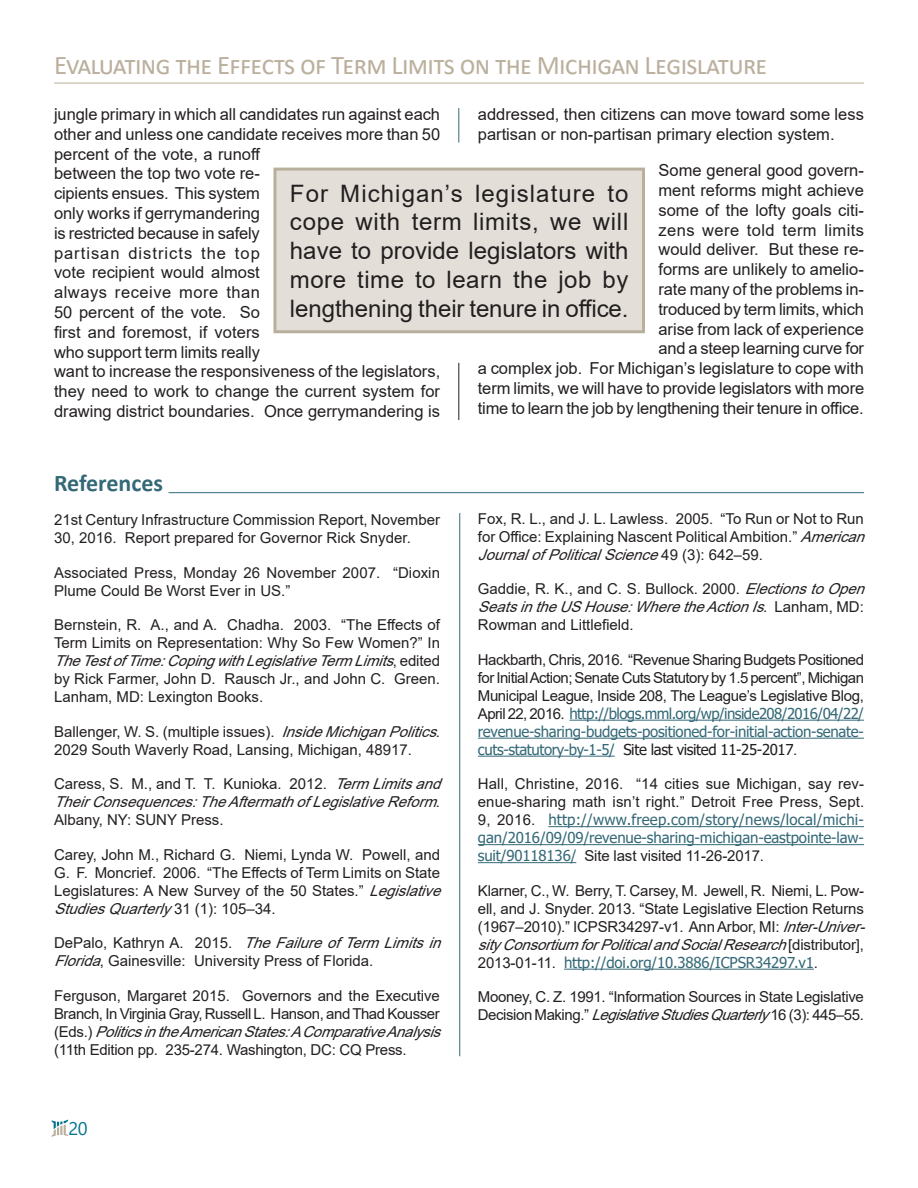
<style>
.page{position:relative;width:918px;height:1188px;background:#fff}
.page>*{position:absolute;margin:0;border:0;box-sizing:border-box;transform-origin:0 0}
.t1{font:27px "Calibri";letter-spacing:-.025em;color:#bbaf9d}
.t2{font:24px/28.8px "Arial";letter-spacing:-.005em;color:#231f20;text-align:justify}
.t3{font:700 24px "Calibri";color:#356978}
.t4{font:18.3px "Segoe UI";color:#00758d}
.t5{font:16.5px/19.8px "Arial";color:#231f20}
.t6{font:15px/18px "Arial";color:#231f20}
.t7{font:italic 15px/18px "Arial";color:#231f20}
.t8{font:15px/18px "Arial";letter-spacing:-.02em;color:#231f20}
.s1{font-style:italic}
.s2{font-style:normal}
.s3{font-family:"Tahoma";color:#356978}
.s4{font-family:"Tahoma"}
</style>
<div class="page">
<svg style="left:52px;top:1120px;width:16px;height:17px"></svg>
<hr style="left:54px;top:83px;width:810px;height:1px;background:#b9af9d">
<hr style="left:168px;top:492px;width:696px;height:1px;background:#356978">
<hr style="left:459px;top:363px;width:1px;height:57px;background:#231f20">
<hr style="left:569px;top:720px;width:295px;height:1px;background:#356978">
<hr style="left:478px;top:738px;width:386px;height:1px;background:#356978">
<hr style="left:478px;top:756px;width:137px;height:1px;background:#356978">
<hr style="left:548px;top:826px;width:316px;height:1px;background:#356978">
<hr style="left:478px;top:844px;width:386px;height:1px;background:#356978">
<hr style="left:478px;top:862px;width:98px;height:1px;background:#356978">
<hr style="left:564px;top:969px;width:250px;height:1px;background:#356978">
<hr style="left:459px;top:513px;width:1px;height:543px;background:#356978">
<div style="left:275px;top:169px;width:369px;height:163px;background:#e3dfd8"></div>
<div style="left:273px;top:168px;width:372px;height:165px;border:3px solid #b9af9d"></div>
<hr style="left:459px;top:108px;width:1px;height:35px;background:#356978">
<h1 class="t1" style="left:54px;top:47px;width:715px">Evaluating the Effects of Term Limits on the Michigan Legislature</h1>
<p class="t5" style="left:478px;top:104px;width:388px">addressed, then citizens can move toward some less partisan or non-partisan primary election system.</p>
<p class="t5" style="left:478px;top:160px;width:388px;text-align:right">Some general good govern-<br>ment reforms might achieve<br>some of the lofty goals citi-<br>zens were told term limits<br>would deliver. But these re-<br>forms are unlikely to amelio-<br>rate many of the problems in-<br>troduced by term limits, which<br>arise from lack of experience<br>and a steep learning curve for<br>a complex job. For Michigan’s legislature to cope with term limits, we will have to provide legislators with more time to learn the job by lengthening their tenure in office.</p>
<p class="t5" style="left:54px;top:104px;width:388px">jungle primary in which all candidates run against each other and unless one candidate receives more than 50 percent of the vote, a runoff<br>between the top two vote re-<br>cipients ensues. This system<br>only works if gerrymandering<br>is restricted because in safely<br>partisan districts the top<br>vote recipient would almost<br>always receive more than<br>50 percent of the vote. So<br>first and foremost, if voters<br>who support term limits really<br>want to increase the responsiveness of the legislators, they need to work to change the current system for drawing district boundaries. Once gerrymandering is</p>
<p class="t2" style="left:290px;top:179px;width:340px">For Michigan’s legislature to cope with term limits, we will have to provide legislators with more time to learn the job by lengthening their tenure in office.</p>
<p class="t3" style="left:54px;top:466px;width:111px">References</p>
<p class="t6" style="left:54px;top:511px;width:388px">21st Century Infrastructure Commission Report, November<br>30, 2016. Report prepared for Governor Rick Snyder.</p>
<p class="t6" style="left:54px;top:563px;width:388px">Associated Press, Monday 26 November 2007. “Dioxin<br>Plume Could Be Worst Ever in US.”</p>
<p class="t6" style="left:54px;top:616px;width:388px;text-align:justify">Bernstein, R. A., and A. Chadha. 2003. “The Effects of Term Limits on Representation: Why So Few Women?” In <span class="s1">TheTestofTime:CopingwithLegislativeTermLimits</span>, e d i t e d by Rick Farmer, John D. Rausch Jr., and John C. Green.<br>Lanham, MD: Lexington Books.</p>
<p class="t6" style="left:54px;top:722px;width:391px">Ballenger, W. S. (multiple issues). <span class="s1">InsideMichiganPolitics</span>.<br>2029 South Waverly Road, Lansing, Michigan, 48917.</p>
<p class="t7" style="left:54px;top:775px;width:395px"><span class="s2">Caress, S. M., and T. T. Kunioka. 2012.</span> TermLimitsand<br>TheirConsequences:TheAftermathofLegislativeReform<span class="s2">.<br>Albany, NY: SUNY Press.</span></p>
<p class="t6" style="left:54px;top:845px;width:395px">Carey, John M., Richard G. Niemi, Lynda W. Powell, and G. F. Moncrief. 2006. “The Effects of Term Limits on State Legislatures: A New Survey of the 50 States.” <span class="s1">Legislative StudiesQuarterly</span>3 1 ( 1 ) : 1 0 5 – 3 4 .</p>
<p class="t6" style="left:54px;top:934px;width:395px">D e P a l o , K a t h r y n A . 2 0 1 5 . <span class="s1">TheFailureofTermLimitsin<br>Florida</span>, Gainesville: University Press of Florida.</p>
<p class="t6" style="left:54px;top:986px;width:395px">Ferguson, Margaret 2015. Governors and the Executive Branch, In Virginia Gray, Russell L. Hanson, and Thad Kousser ( E d s . ) <span class="s1">PoliticsintheAmericanStates:AComparativeAnalysis </span>(11th Edition pp. 235-274. Washington, DC: CQ Press.</p>
<p class="t4" style="left:68px;top:1111px;width:21px">20</p>
<p class="t6" style="left:478px;top:510px;width:395px">Fox, R. L., and J. L. Lawless. 2005. “To Run or Not to Run for Office: Explaining Nascent Political Ambition.” <span class="s1">American<br>JournalofPoliticalScience</span>4 9 ( 3 ) : 6 4 2 – 5 9 .</p>
<p class="t6" style="left:478px;top:580px;width:395px">Gaddie, R. K., and C. S. Bullock. 2000. <span class="s1">ElectionstoOpen<br>SeatsintheUSHouse:WheretheActionIs</span>. L a n h a m , M D :<br>Rowman and Littlefield.</p>
<p class="t6" style="left:478px;top:651px;width:388px;text-align:justify">Hackbarth, Chris, 2016. “Revenue Sharing Budgets Positioned for Initial Action; Senate Cuts Statutory by 1.5 percent”, Michigan Municipal League, Inside 208, The League’s Legislative Blog, April 22, 2016. <span class="s3">http://blogs.mml.org/wp/inside208/2016/04/22/ revenue-sharing-budgets-positioned-for-initial-action-senate&shy;cuts-statutory-by-1-5/</span> <span class="s4">Site last visited 11-25-2017</span>.</p>
<p class="t6" style="left:478px;top:775px;width:388px;text-align:justify">Hall, Christine, 2016. “14 cities sue Michigan, say rev&shy;enue-sharing math isn’t right.” Detroit Free Press, Sept.<br>9, 2016. <span class="s3">http://www.freep.com/story/news/local/michi&shy;gan/2016/09/09/revenue-sharing-michigan-eastpointe-law&shy;suit/90118136/</span> Site last visited 11-26-2017.</p>
<p class="t6" style="left:478px;top:882px;width:395px">Klarner, C., W. Berry, T. Carsey, M. Jewell, R. Niemi, L. Pow&shy;ell, and J. Snyder. 2013. “State Legislative Election Returns (1967–2010).” ICPSR34297-v1. Ann Arbor, MI: <span class="s1">Inter-Univer&shy;sityConsortiumforPoliticalandSocialResearch</span>[ d i s t r i b u t o r ] , 2013-01-11. <span class="s3">http://doi.org/10.3886/ICPSR34297.v1</span>.</p>
<p class="t8" style="left:478px;top:988px;width:388px">Mooney, C. Z. 1991. “Information Sources in State Legislative<br>D e c i s i o n M a k i n g . ” <span class="s1">LegislativeStudiesQuarterly</span>1 6 ( 3 ) : 4 4 5 – 5 5 .</p>
</div>
